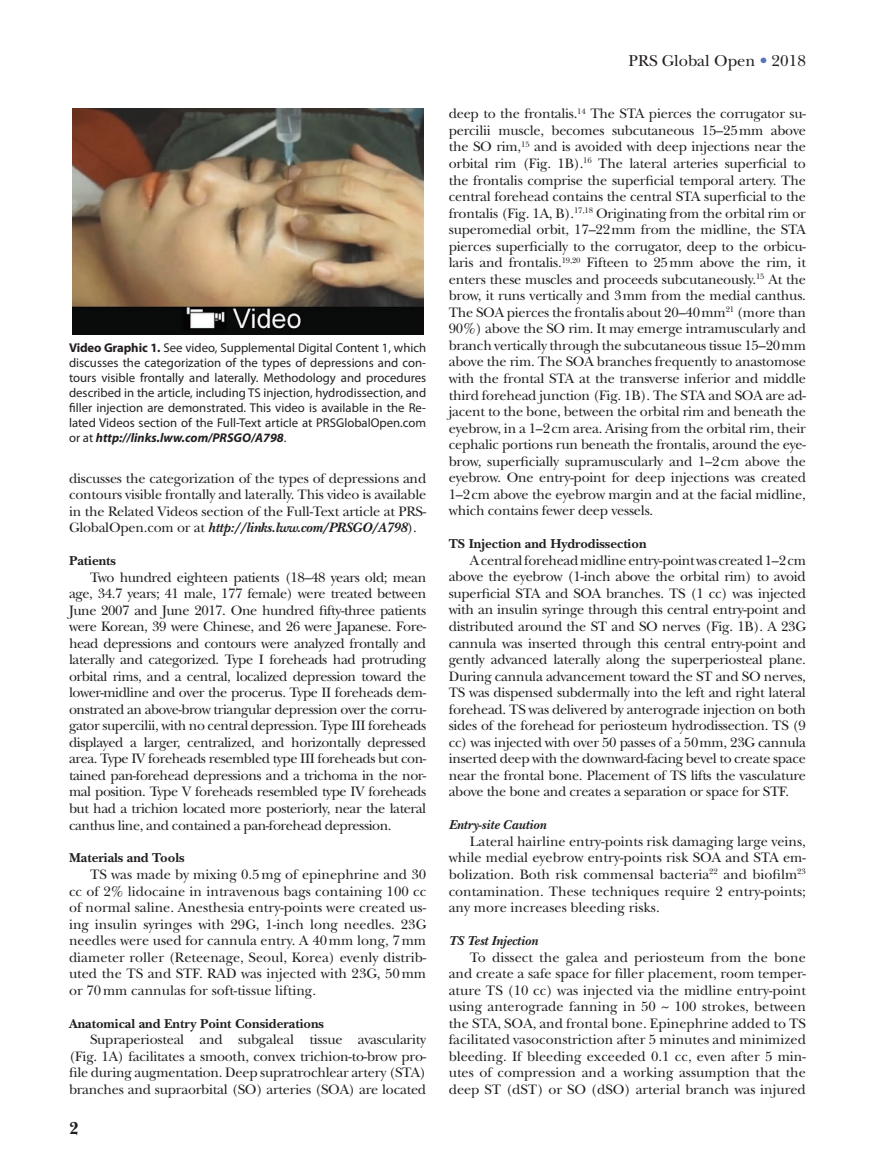
<style>
.page{position:relative;width:878px;height:1175px;background:#fff}
.page>*{position:absolute;margin:0;border:0;box-sizing:border-box;transform-origin:0 0}
.t1{font:700 18px "New Baskerville";color:#231f20}
.t2{font:16.5px "New Baskerville";color:#231f20}
.t3{font:14.25px/16.5px "New Baskerville";letter-spacing:-.015em;color:#231f20;text-align:justify}
.t4{font:700 13.5px "New Baskerville";color:#231f20}
.t5{font:italic 700 13.5px "New Baskerville";color:#231f20}
.t6{font:12.75px/15px "Myriad Pro";color:#231f20;text-align:justify}
.s1{font-weight:700}
.s2{font-weight:700;font-style:italic}
.s3{color:#5876ba}
</style>
<div class="page">
<img style="left:72px;top:108px;width:351px;height:227px">
<p class="t6" style="left:69px;top:340px;width:359px"><span class="s1">Video Graphic 1.</span> See video, Supplemental Digital Content 1, which discusses the categorization of the types of depressions and con&shy;tours visible frontally and laterally. Methodology and procedures described in the article, including TS injection, hydrodissection, and filler injection are demonstrated. This video is available in the Re&shy;lated Videos section of the Full-Text article at PRSGlobalOpen.com or at <span class="s2">http://links.lww.com/PRSGO/A798</span>.</p>
<p class="t3" style="left:69px;top:470px;width:359px">discusses the categorization of the types of depressions and contours visible frontally and laterally. This video is available in the Related Videos section of the Full-Text article at PRS-GlobalOpen.com or at <span class="s2">http://links.lww.com/PRSGO/A798</span>).</p>
<p class="t4" style="left:69px;top:553px;width:48px">Patients</p>
<p class="t3" style="left:69px;top:569px;width:359px;text-indent:21px">Two hundred eighteen patients (18–48 years old; mean age, 34.7 years; 41 male, 177 female) were treated between June 2007 and June 2017. One hundred fifty-three patients were Korean, 39 were Chinese, and 26 were Japanese. Fore&shy;head depressions and contours were analyzed frontally and laterally and categorized. Type I foreheads had protruding orbital rims, and a central, localized depression toward the lower-midline and over the procerus. Type II foreheads dem&shy;onstrated an above-brow triangular depression over the corru&shy;gator supercilii, with no central depression. Type III foreheads displayed a larger, centralized, and horizontally depressed area. Type IV foreheads resembled type III foreheads but con&shy;tained pan-forehead depressions and a trichoma in the nor&shy;mal position. Type V foreheads resembled type IV foreheads but had a trichion located more posteriorly, near the lateral canthus line, and contained a pan-forehead depression.</p>
<p class="t4" style="left:69px;top:850px;width:117px">Materials and Tools</p>
<p class="t3" style="left:69px;top:866px;width:359px;text-indent:21px">TS was made by mixing 0.5mg of epinephrine and 30 cc of 2% lidocaine in intravenous bags containing 100 cc of normal saline. Anesthesia entry-points were created us&shy;ing insulin syringes with 29G, 1-inch long needles. 23G needles were used for cannula entry. A 40mm long, 7mm diameter roller (Reteenage, Seoul, Korea) evenly distrib&shy;uted the TS and STF. RAD was injected with 23G, 50mm or 70mm cannulas for soft-tissue lifting.</p>
<p class="t4" style="left:69px;top:1015px;width:256px">Anatomical and Entry Point Considerations</p>
<p class="t3" style="left:69px;top:1031px;width:359px;text-indent:21px">Supraperiosteal and subgaleal tissue avascularity (Fig. 1A) facilitates a smooth, convex trichion-to-brow pro&shy;file during augmentation. Deep supratrochlear artery (STA) branches and supraorbital (SO) arteries (SOA) are located</p>
<p class="t1" style="left:69px;top:1118px;width:11px">2</p>
<p class="t2" style="left:628px;top:51px;width:179px">PRS Global Open <span class="s3">•</span> 2018</p>
<p class="t3" style="left:448px;top:106px;width:359px">deep to the frontalis.<sup>14</sup> The STA pierces the corrugator su&shy;percilii muscle, becomes subcutaneous 15–25mm above the SO rim,<sup>15</sup> and is avoided with deep injections near the orbital rim (Fig. 1B).<sup>16</sup> The lateral arteries superficial to the frontalis comprise the superficial temporal artery. The central forehead contains the central STA superficial to the frontalis (Fig. 1A, B).<sup>17,18</sup> Originating from the orbital rim or superomedial orbit, 17–22mm from the midline, the STA pierces superficially to the corrugator, deep to the orbicu&shy;laris and frontalis.<sup>19,20</sup> Fifteen to 25mm above the rim, it enters these muscles and proceeds subcutaneously.<sup>15</sup> At the brow, it runs vertically and 3mm from the medial canthus.<br>The SOA pierces the frontalis about 20–40mm<sup>21</sup> (more than 90%) above the SO rim. It may emerge intramuscularly and branch vertically through the subcutaneous tissue 15–20mm above the rim. The SOA branches frequently to anastomose with the frontal STA at the transverse inferior and middle third forehead junction (Fig. 1B). The STA and SOA are ad&shy;jacent to the bone, between the orbital rim and beneath the eyebrow, in a 1–2cm area. Arising from the orbital rim, their cephalic portions run beneath the frontalis, around the eye&shy;brow, superficially supramuscularly and 1–2cm above the eyebrow. One entry-point for deep injections was created 1–2cm above the eyebrow margin and at the facial midline, which contains fewer deep vessels.</p>
<p class="t4" style="left:448px;top:536px;width:199px">TS Injection and Hydrodissection</p>
<p class="t3" style="left:448px;top:552px;width:359px;text-indent:21px">A central forehead midline entry-point was created 1–2cm above the eyebrow (1-inch above the orbital rim) to avoid superficial STA and SOA branches. TS (1 cc) was injected with an insulin syringe through this central entry-point and distributed around the ST and SO nerves (Fig. 1B). A 23G cannula was inserted through this central entry-point and gently advanced laterally along the superperiosteal plane.<br>During cannula advancement toward the ST and SO nerves, TS was dispensed subdermally into the left and right lateral forehead. TS was delivered by anterograde injection on both sides of the forehead for periosteum hydrodissection. TS (9 cc) was injected with over 50 passes of a 50mm, 23G cannula inserted deep with the downward-facing bevel to create space near the frontal bone. Placement of TS lifts the vasculature above the bone and creates a separation or space for STF.</p>
<p class="t5" style="left:448px;top:817px;width:99px">Entry-site Caution</p>
<p class="t3" style="left:448px;top:833px;width:359px;text-indent:21px">Lateral hairline entry-points risk damaging large veins, while medial eyebrow entry-points risk SOA and STA em&shy;bolization. Both risk commensal bacteria<sup>22</sup> and biofilm<sup>23 </sup>contamination. These techniques require 2 entry-points; any more increases bleeding risks.</p>
<p class="t5" style="left:448px;top:933px;width:90px">TS Test Injection</p>
<p class="t3" style="left:448px;top:949px;width:359px;text-indent:21px">To dissect the galea and periosteum from the bone and create a safe space for filler placement, room temper&shy;ature TS (10 cc) was injected via the midline entry-point using anterograde fanning in 50 ~ 100 strokes, between the STA, SOA, and frontal bone. Epinephrine added to TS facilitated vasoconstriction after 5 minutes and minimized bleeding. If bleeding exceeded 0.1 cc, even after 5 min&shy;utes of compression and a working assumption that the deep ST (dST) or SO (dSO) arterial branch was injured</p>
</div>
